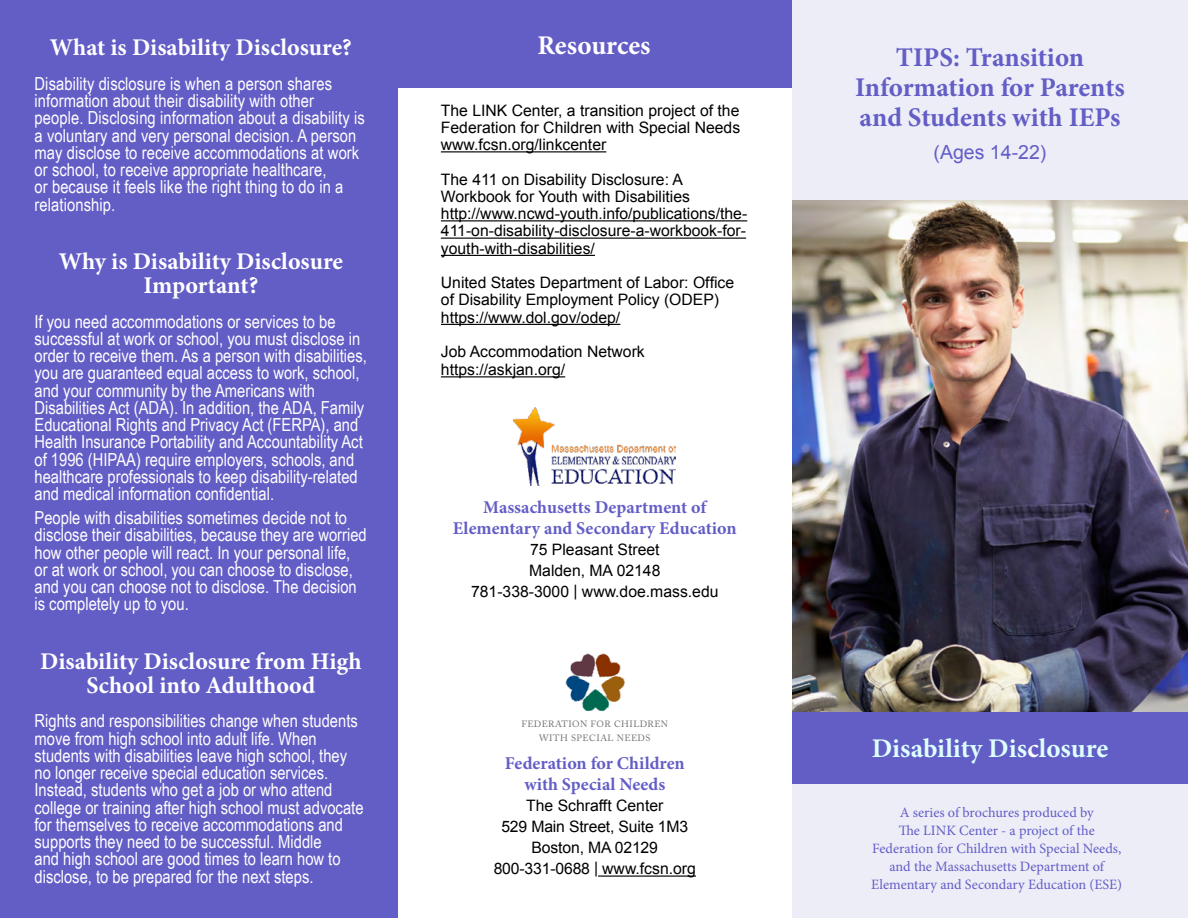
<style>
.page{position:relative;width:1188px;height:918px;background:#fff}
.page>*{position:absolute;margin:0;border:0;box-sizing:border-box;transform-origin:0 0}
.t1{font:700 27px "Minion Pro";letter-spacing:-.005em;color:#635dc6}
.t2{font:700 27px "Minion Pro";color:#dff}
.t3{font:700 27px "Minion Pro";color:#fff}
.t4{font:700 24px/24px "Minion Pro";color:#fff;text-align:center}
.t5{font:19.5px "Arial";color:#635dc6}
.t6{font:18px/17.2px "Arial Narrow";color:#fff}
.t7{font:700 18px/21px "Minion Pro";color:#635dc6;text-align:center}
.t8{font:15.75px/17.2px "Arial";color:#000}
.t9{font:14.25px/18px "Minion Pro";color:#635dc6;text-align:center}
.t10{font:9.15px "Adobe Caslon Pro";letter-spacing:.05em;color:#6e7171}
.s1{color:#fff}
</style>
<div class="page">
<div style="left:0;top:0;width:398px;height:918px;background:#635dc6"></div>
<div style="left:390px;top:0;width:402px;height:87px;background:#635dc6"></div>
<hr style="left:441px;top:151px;width:165px;height:1px;background:#000">
<hr style="left:441px;top:220px;width:306px;height:1px;background:#000">
<hr style="left:441px;top:238px;width:305px;height:1px;background:#000">
<hr style="left:441px;top:255px;width:154px;height:1px;background:#000">
<hr style="left:441px;top:324px;width:179px;height:1px;background:#000">
<hr style="left:441px;top:376px;width:124px;height:1px;background:#000">
<hr style="left:598px;top:876px;width:98px;height:1px;background:#000">
<img style="left:565px;top:653px;width:60px;height:59px">
<img style="left:514px;top:407px;width:162px;height:79px">
<div style="left:792px;top:764px;width:396px;height:154px;background:#ecedf7"></div>
<div style="left:792px;top:0;width:396px;height:213px;background:#ecedf7"></div>
<div style="left:792px;top:710px;width:396px;height:74px;background:#635dc6"></div>
<img style="left:792px;top:200px;width:396px;height:512px">
<p class="t4" style="left:50px;top:35px;width:304px">What is Disability Disclosure?</p>
<p class="t6" style="left:35px;top:74px;width:332px">Disability disclosure is when a person shares information about their disability with other people. Disclosing information about a disability is a voluntary and very personal decision. A person may disclose to receive accommodations at work or school, to receive appropriate healthcare,<br>or because it feels like the right thing to do in a relationship.</p>
<p class="t4" style="left:59px;top:249px;width:286px">Why is Disability Disclosure<br>Important?</p>
<p class="t6" style="left:35px;top:312px;width:334px">If you need accommodations or services to be successful at work or school, you must disclose in order to receive them. As a person with disabilities, you are guaranteed equal access to work, school, and your community by the Americans with Disabilities Act (ADA). In addition, the ADA, Family Educational Rights and Privacy Act (FERPA), and Health Insurance Portability and Accountability Act of 1996 (HIPAA) require employers, schools, and healthcare professionals to keep disability-related and medical information confidential.</p>
<p class="t6" style="left:35px;top:508px;width:334px">People with disabilities sometimes decide not to disclose their disabilities, because they are worried how other people will react. In your personal life, or at work or school, you can choose to disclose, and you can choose not to disclose. The decision is completely up to you.</p>
<p class="t4" style="left:40px;top:649px;width:323px">Disability Disclosure from High<br>School into Adulthood</p>
<p class="t6" style="left:35px;top:712px;width:331px">Rights and responsibilities change when students move from high school into adult life. When students with disabilities leave high school, they no longer receive special education services.<br>Instead, students who get a job or who attend college or training after high school must advocate for themselves to receive accommodations and supports they need to be successful. Middle<br>and high school are good times to learn how to disclose, to be prepared for the next steps.</p>
<p class="t3" style="left:537px;top:26px;width:115px">Resources</p>
<p class="t8" style="left:441px;top:102px;width:300px">The LINK Center, a transition project of the</p>
<p class="t8" style="left:441px;top:119px;width:301px">Federation for Children with Special Needs www.fcsn.org/linkcenter</p>
<p class="t8" style="left:441px;top:171px;width:251px">The 411 on Disability Disclosure: A<br>Workbook for Youth with Disabilities</p>
<p class="t8" style="left:441px;top:205px;width:308px;text-align:justify">http://www.ncwd-youth.info/publications/the-411-on-disability-disclosure-a-workbook-for&shy;youth-with-disabilities/</p>
<p class="t8" style="left:441px;top:274px;width:295px">United States Department of Labor: Office of Disability Employment Policy (ODEP)</p>
<p class="t8" style="left:441px;top:309px;width:181px">https://www.dol.gov/odep/</p>
<p class="t8" style="left:441px;top:343px;width:205px;line-height:18px">Job Accommodation Network https://askjan.org/</p>
<p class="t7" style="left:453px;top:497px;width:285px">Massachusetts Department of<br>Elementary and Secondary Education</p>
<p class="t8" style="left:530px;top:541px;width:131px">75 Pleasant Street</p>
<p class="t8" style="left:529px;top:562px;width:133px">Malden, MA 02148</p>
<p class="t8" style="left:471px;top:583px;width:249px">781-338-3000 | www.doe.mass.edu</p>
<p class="t10" style="left:521px;top:719px;width:148px">FEDERATION FOR CHILDREN</p>
<p class="t10" style="left:539px;top:732px;width:113px">WITH SPECIAL NEEDS</p>
<p class="t7" style="left:505px;top:752px;width:181px;line-height:21.6px">Federation for Children with Special Needs</p>
<p class="t8" style="left:526px;top:797px;width:139px">The Schrafft Center</p>
<p class="t8" style="left:501px;top:818px;width:188px">529 Main Street, Suite 1M3</p>
<p class="t8" style="left:532px;top:839px;width:128px">Boston, MA 02129</p>
<p class="t8" style="left:494px;top:860px;width:204px">800-331-0688 | www.fcsn.org</p>
<p class="t1" style="left:896px;top:38px;width:190px">TIPS: Transition</p>
<p class="t1" style="left:855px;top:68px;width:271px">Information for Parents</p>
<p class="t1" style="left:860px;top:98px;width:262px">and Students with IEPs</p>
<p class="t5" style="left:934px;top:139px;width:114px">(Ages 14-22)</p>
<p class="t2" style="left:872px;top:729px;width:238px">Disability Dis<span class="s1">c</span>losure</p>
<p class="t9" style="left:900px;top:803px;width:195px">A series of brochures produced by</p>
<p class="t9" style="left:872px;top:821px;width:251px">The LINK Center - a project of the<br>Federation for Children with Special Needs,</p>
<p class="t9" style="left:871px;top:857px;width:252px">and the Massachusetts Department of<br>Elementary and Secondary Education (ESE)</p>
</div>
